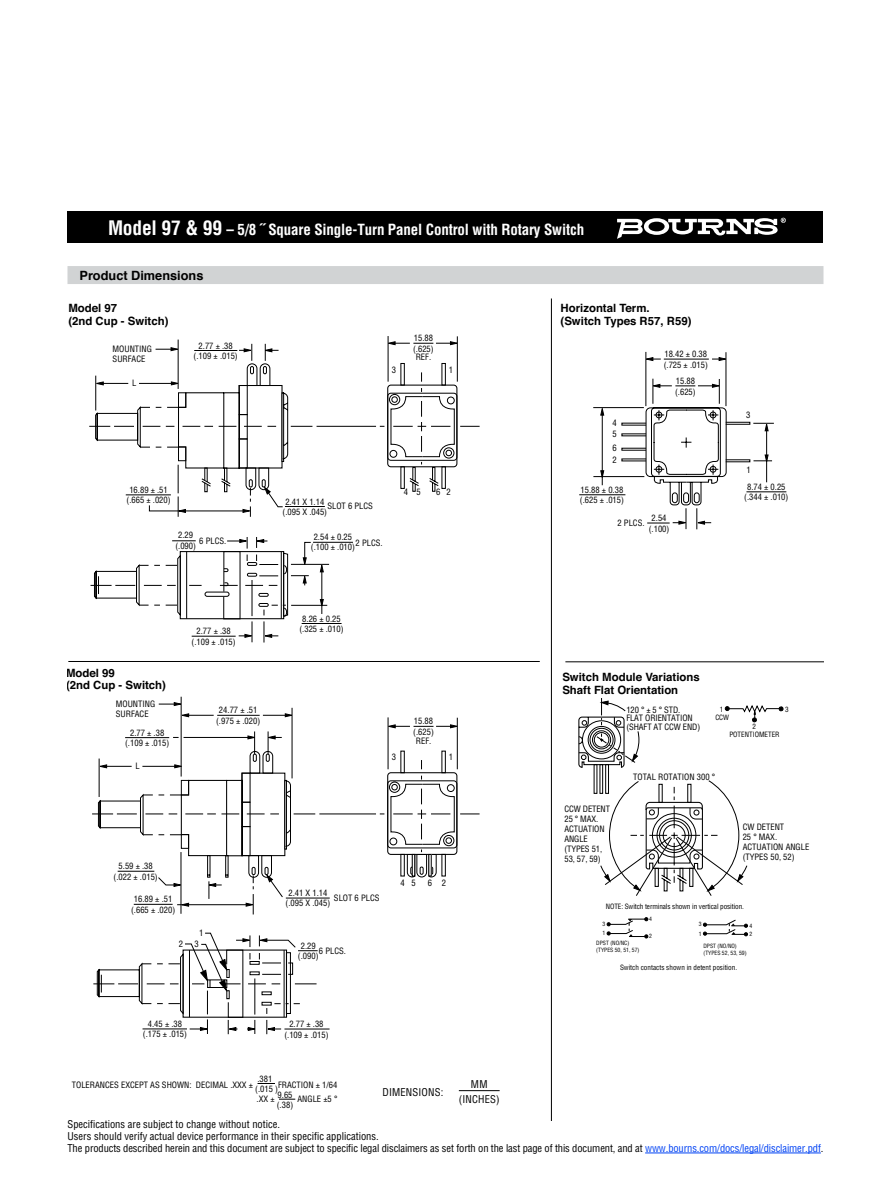
<style>
.page{position:relative;width:891px;height:1188px;background:#fff}
.page>*{position:absolute;margin:0;border:0;box-sizing:border-box;transform-origin:0 0}
.t1{font:700 condensed 15px "Helvetica";letter-spacing:-.01em;color:#fff}
.t2{font:700 12.75px "Helvetica";color:#000}
.t3{font:700 11.4px/12.8px "Helvetica";color:#000}
.t4{font:condensed 10.5px/12px "Helvetica";letter-spacing:-.01em;color:#000}
.t5{font:condensed 10.5px/15px "Helvetica";letter-spacing:.02em;color:#000;text-align:center}
.t6{font:condensed 8.55px/10.1px "Helvetica";color:#000;text-align:center}
.t7{font:condensed 7.2px "Helvetica";letter-spacing:-.01em;color:#000}
.t8{font:condensed 7.05px "Helvetica";color:#000}
.t9{font:condensed 5.7px/6.9px "Helvetica";color:#000}
.s1{font-size:19.5px}
.s2{color:#0042f4}
</style>
<div class="page">
<div style="left:68px;top:212px;width:756px;height:31px;background:#000"></div>
<svg style="left:617px;top:218px;width:169px;height:21px"></svg>
<div style="left:68px;top:266px;width:756px;height:18px;background:#d1d3d4"></div>
<hr style="left:645px;top:1153px;width:176px;height:1px;background:#0042f4">
<hr style="left:68px;top:661px;width:472px;height:1px;background:#000">
<hr style="left:551px;top:299px;width:1px;height:821px;background:#000">
<svg style="left:607px;top:917px;width:41px;height:21px"></svg>
<svg style="left:703px;top:919px;width:45px;height:17px"></svg>
<svg style="left:258px;top:1083px;width:17px;height:1px"></svg>
<svg style="left:279px;top:1099px;width:16px;height:1px"></svg>
<svg style="left:725px;top:705px;width:58px;height:17px"></svg>
<svg style="left:600px;top:780px;width:148px;height:116px"></svg>
<svg style="left:578px;top:698px;width:61px;height:71px"></svg>
<div style="left:600px;top:764px;width:3px;height:30px;border:1px solid #000"></div>
<div style="left:605px;top:764px;width:4px;height:30px;border:1px solid #000"></div>
<svg style="left:159px;top:702px;width:22px;height:4px"></svg>
<svg style="left:387px;top:724px;width:70px;height:4px"></svg>
<svg style="left:180px;top:713px;width:34px;height:4px"></svg>
<svg style="left:263px;top:713px;width:29px;height:4px"></svg>
<hr style="left:217px;top:715px;width:43px;height:1px;background:#000">
<hr style="left:286px;top:898px;width:44px;height:1px;background:#000">
<hr style="left:284px;top:1029px;width:46px;height:1px;background:#000">
<hr style="left:565px;top:661px;width:259px;height:1px;background:#000">
<hr style="left:178px;top:340px;width:1px;height:49px;background:#000">
<svg style="left:600px;top:408px;width:4px;height:8px"></svg>
<hr style="left:602px;top:413px;width:1px;height:72px;background:#000">
<svg style="left:600px;top:470px;width:4px;height:9px"></svg>
<hr style="left:579px;top:494px;width:46px;height:1px;background:#000">
<hr style="left:593px;top:407px;width:51px;height:1px;background:#000">
<hr style="left:593px;top:476px;width:51px;height:1px;background:#000">
<hr style="left:746px;top:491px;width:40px;height:1px;background:#000">
<hr style="left:388px;top:336px;width:1px;height:46px;background:#000">
<hr style="left:457px;top:336px;width:1px;height:46px;background:#000">
<svg style="left:645px;top:357px;width:16px;height:4px"></svg>
<svg style="left:712px;top:357px;width:14px;height:4px"></svg>
<hr style="left:664px;top:359px;width:45px;height:1px;background:#000">
<hr style="left:646px;top:352px;width:1px;height:54px;background:#000">
<hr style="left:726px;top:352px;width:1px;height:54px;background:#000">
<hr style="left:388px;top:717px;width:1px;height:52px;background:#000">
<hr style="left:457px;top:718px;width:1px;height:51px;background:#000">
<hr style="left:319px;top:814px;width:57px;height:1px;background:#000">
<svg style="left:380px;top:750px;width:100px;height:128px"></svg>
<div style="left:412px;top:854px;width:3px;height:22px;border:1px solid #000"></div>
<hr style="left:181px;top:697px;width:1px;height:80px;background:#000">
<hr style="left:292px;top:708px;width:1px;height:70px;background:#000">
<svg style="left:621px;top:379px;width:153px;height:150px"></svg>
<svg style="left:89px;top:341px;width:391px;height:302px"></svg>
<svg style="left:92px;top:731px;width:226px;height:303px"></svg>
<hr style="left:142px;top:766px;width:35px;height:1px;background:#000">
<hr style="left:99px;top:759px;width:1px;height:38px;background:#000">
<hr style="left:459px;top:1090px;width:41px;height:1px;background:#000">
<h1 class="t1" style="left:108px;top:220px;width:478px"><span class="s1">Model 97 &amp; 99</span> – 5/8 ˝ Square Single-Turn Panel Control with Rotary Switch</h1>
<h2 class="t2" style="left:80px;top:265px;width:125px">Product Dimensions</h2>
<h3 class="t3" style="left:68px;top:302px;width:102px">Model 97<br>(2nd Cup - Switch)</h3>
<h3 class="t3" style="left:561px;top:302px;width:132px">Horizontal Term. (Switch Types R57, R59)</h3>
<p class="t6" style="left:194px;top:340px;width:46px;line-height:10.6px">2.77 ± .38 (.109 ± .015)</p>
<p class="t6" style="left:413px;top:333px;width:22px;line-height:10.6px;text-align:left">15.88 (.625)</p>
<p class="t6" style="left:113px;top:344px;width:41px;text-align:left">MOUNTING<br>SURFACE</p>
<p class="t6" style="left:664px;top:348px;width:46px;line-height:10.6px;text-align:left">18.42 ± 0.38 (.725 ± .015)</p>
<p class="t6" style="left:416px;top:352px;width:17px">REF.</p>
<p class="t6" style="left:392px;top:364px;width:6px">3</p>
<p class="t6" style="left:449px;top:364px;width:6px">1</p>
<p class="t6" style="left:132px;top:378px;width:6px">L</p>
<p class="t6" style="left:127px;top:484px;width:46px;line-height:10.6px">16.89 ± .51 (.665 ± .020)</p>
<p class="t6" style="left:175px;top:530px;width:22px;line-height:10.6px">2.29 (.090)</p>
<p class="t6" style="left:199px;top:536px;width:29px">6 PLCS.</p>
<p class="t6" style="left:283px;top:497px;width:46px">2.41 X 1.14 (.095 X .045)</p>
<p class="t6" style="left:327px;top:501px;width:47px">SLOT 6 PLCS</p>
<p class="t6" style="left:311px;top:532px;width:46px">2.54 ± 0.25 (.100 ± .010)</p>
<p class="t6" style="left:356px;top:537px;width:29px">2 PLCS.</p>
<p class="t6" style="left:404px;top:487px;width:18px">4 5</p>
<p class="t6" style="left:436px;top:487px;width:16px">6 2</p>
<h3 class="t3" style="left:66px;top:666px;width:102px">Model 99<br>(2nd Cup - Switch)</h3>
<p class="t6" style="left:116px;top:699px;width:41px;text-align:left">MOUNTING<br>SURFACE</p>
<p class="t6" style="left:125px;top:727px;width:46px;line-height:10.6px">2.77 ± .38 (.109 ± .015)</p>
<p class="t6" style="left:136px;top:761px;width:6px">L</p>
<p class="t6" style="left:192px;top:626px;width:46px;line-height:10.6px">2.77 ± .38 (.109 ± .015)</p>
<p class="t6" style="left:216px;top:705px;width:46px;line-height:10.6px">24.77 ± .51 (.975 ± .020)</p>
<p class="t6" style="left:299px;top:613px;width:46px">8.26 ± 0.25 (.325 ± .010)</p>
<p class="t6" style="left:413px;top:716px;width:22px;line-height:10.6px;text-align:left">15.88 (.625)</p>
<p class="t6" style="left:416px;top:735px;width:17px">REF.</p>
<p class="t6" style="left:392px;top:752px;width:6px">3</p>
<p class="t6" style="left:449px;top:752px;width:6px">1</p>
<p class="t6" style="left:114px;top:861px;width:46px;line-height:10.6px">5.59 ± .38 (.022 ± .015)</p>
<p class="t6" style="left:131px;top:893px;width:46px;line-height:10.6px">16.89 ± .51 (.665 ± .020)</p>
<p class="t6" style="left:199px;top:928px;width:6px">1</p>
<p class="t6" style="left:179px;top:938px;width:6px">2</p>
<p class="t6" style="left:195px;top:938px;width:6px">3</p>
<p class="t6" style="left:143px;top:1018px;width:46px;line-height:10.6px">4.45 ± .38 (.175 ± .015)</p>
<p class="t6" style="left:286px;top:888px;width:46px">2.41 X 1.14 (.095 X .045)</p>
<p class="t6" style="left:334px;top:892px;width:47px">SLOT 6 PLCS</p>
<p class="t6" style="left:298px;top:940px;width:22px;line-height:10.6px">2.29 (.090)</p>
<p class="t6" style="left:319px;top:946px;width:29px">6 PLCS.</p>
<p class="t6" style="left:400px;top:878px;width:17px">4 5</p>
<p class="t6" style="left:428px;top:878px;width:20px">6 2</p>
<p class="t6" style="left:284px;top:1018px;width:46px;line-height:10.6px">2.77 ± .38 (.109 ± .015)</p>
<p class="t6" style="left:258px;top:1074px;width:16px">.381</p>
<p class="t6" style="left:72px;top:1080px;width:183px">TOLERANCES EXCEPT AS SHOWN: DECIMAL .XXX ±</p>
<p class="t6" style="left:278px;top:1080px;width:61px">FRACTION ± 1/64</p>
<p class="t6" style="left:255px;top:1084px;width:24px">(.015 )</p>
<p class="t6" style="left:278px;top:1089px;width:16px">9.65</p>
<p class="t6" style="left:297px;top:1094px;width:41px">ANGLE ±5 °</p>
<p class="t6" style="left:257px;top:1094px;width:20px">.XX ±</p>
<p class="t6" style="left:277px;top:1100px;width:18px">(.38)</p>
<p class="t5" style="left:382px;top:1084px;width:62px">DIMENSIONS:</p>
<p class="t5" style="left:459px;top:1077px;width:42px">MM (INCHES)</p>
<p class="t6" style="left:612px;top:418px;width:6px;line-height:10.5px;text-align:left">4<br>5</p>
<p class="t6" style="left:612px;top:442px;width:6px;line-height:11.2px;text-align:left">6<br>2</p>
<p class="t6" style="left:675px;top:375px;width:22px;line-height:10.6px;text-align:left">15.88 (.625)</p>
<p class="t6" style="left:746px;top:410px;width:6px">3</p>
<p class="t6" style="left:747px;top:464px;width:6px">1</p>
<p class="t6" style="left:580px;top:485px;width:46px;text-align:left">15.88 ± 0.38 (.625 ± .015)</p>
<p class="t6" style="left:744px;top:482px;width:46px">8.74 ± 0.25 (.344 ± .010)</p>
<p class="t6" style="left:649px;top:512px;width:22px;line-height:10.6px">2.54 (.100)</p>
<p class="t6" style="left:618px;top:518px;width:29px">2 PLCS.</p>
<h3 class="t3" style="left:562px;top:671px;width:139px">Switch Module Variations<br>Shaft Flat Orientation</h3>
<p class="t6" style="left:626px;top:705px;width:75px;line-height:8.6px;text-align:left">120 ° ± 5 ° STD.<br>FLAT ORIENTATION (SHAFT AT CCW END)</p>
<p class="t8" style="left:720px;top:705px;width:5px">1</p>
<p class="t8" style="left:785px;top:705px;width:5px">3</p>
<p class="t7" style="left:715px;top:713px;width:15px">CCW</p>
<p class="t8" style="left:753px;top:722px;width:5px">2</p>
<p class="t7" style="left:729px;top:730px;width:52px">POTENTIOMETER</p>
<p class="t6" style="left:633px;top:771px;width:84px">TOTAL ROTATION 300 °</p>
<p class="t6" style="left:565px;top:804px;width:47px;text-align:left">CCW DETENT<br>25 ° MAX.<br>ACTUATION<br>ANGLE (TYPES 51,<br>53, 57, 59)</p>
<p class="t7" style="left:606px;top:902px;width:140px">NOTE: Switch terminals shown in vertical position.</p>
<p class="t6" style="left:743px;top:821px;width:68px;text-align:left">CW DETENT<br>25 ° MAX.<br>ACTUATION ANGLE (TYPES 50, 52)</p>
<p class="t9" style="left:603px;top:920px;width:4px;line-height:8.9px">3<br>1</p>
<p class="t9" style="left:596px;top:939px;width:45px">DPST (NO/NC) (TYPES 50, 51, 57)</p>
<p class="t9" style="left:649px;top:916px;width:4px">4</p>
<p class="t9" style="left:649px;top:933px;width:4px">2</p>
<p class="t9" style="left:699px;top:919px;width:4px;line-height:9.9px">3<br>1</p>
<p class="t9" style="left:749px;top:922px;width:4px;line-height:8.4px">4<br>2</p>
<p class="t9" style="left:703px;top:943px;width:45px">DPST (NO/NO) (TYPES 52, 53, 59)</p>
<p class="t8" style="left:620px;top:963px;width:119px">Switch contacts shown in detent position.</p>
<p class="t4" style="left:68px;top:1118px;width:757px">Specifications are subject to change without notice.<br>Users should verify actual device performance in their specific applications.<br>The products described herein and this document are subject to specific legal disclaimers as set forth on the last page of this document, and at <span class="s2">www.bourns.com/docs/legal/disclaimer.pdf</span>.</p>
</div>
